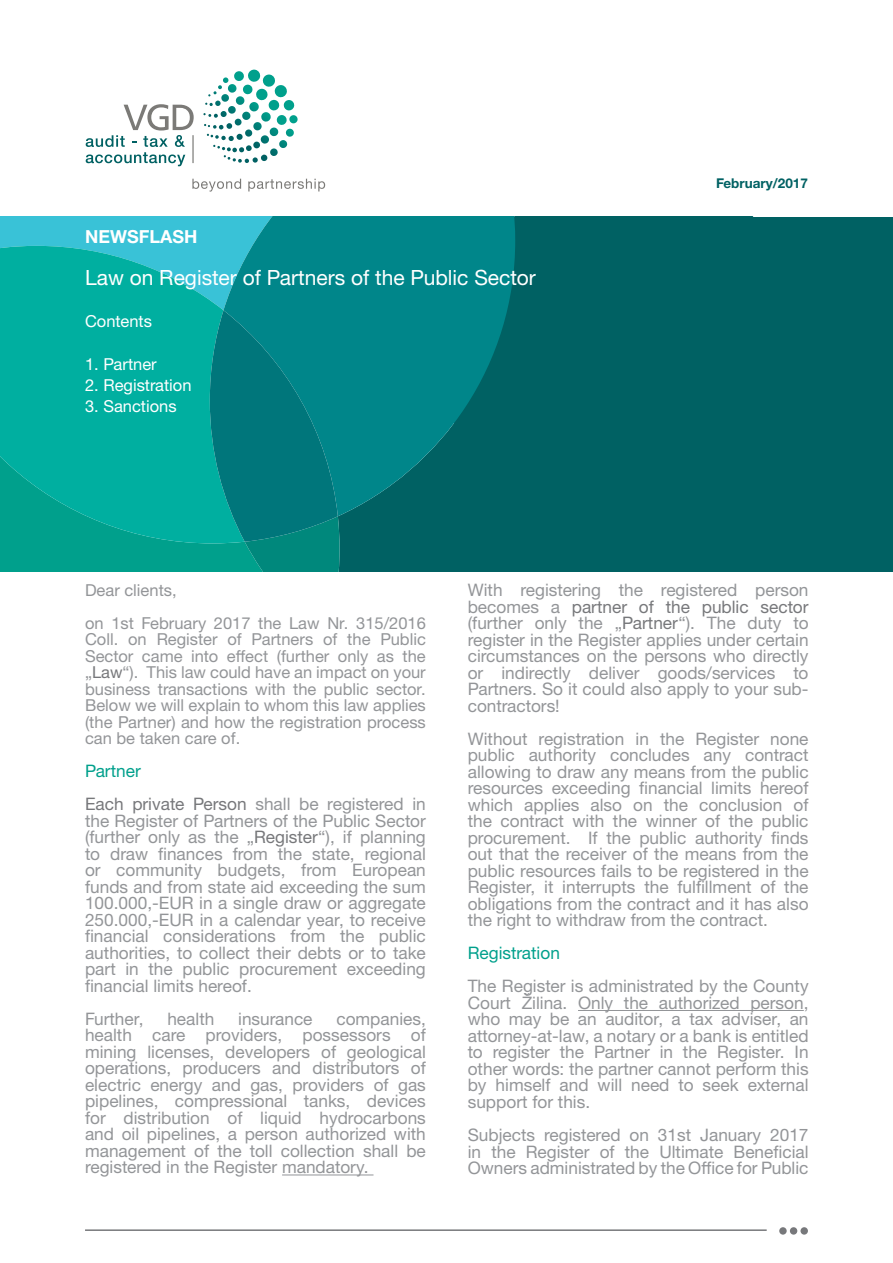
<style>
.page{position:relative;width:893px;height:1263px;background:#fff}
.page>*{position:absolute;margin:0;border:0;box-sizing:border-box;transform-origin:0 0}
.t1{font:21px "Helvetica Neue LTW1 G";color:#fff}
.t2{font:700 18px "Helvetica Neue LTW1 G";color:#fff}
.t3{font:17.25px/16.5px "Helvetica Neue LTW1 G";color:#939598;text-align:justify}
.t4{font:17.25px "Helvetica Neue LTW1 G";color:#00a08c}
.t5{font:16.5px/16.5px "Helvetica Neue LTW1 G";color:#939598}
.t6{font:16.5px "Helvetica Neue LTW1 G";color:#fff}
.t7{font:700 13.5px "Helvetica Neue LTW1 G";color:#006163}
.s1{color:#77787b}
.s2{color:#00a08c}
</style>
<div class="page">
<svg style="left:86px;top:104px;width:108px;height:62px"></svg>
<svg style="left:192px;top:179px;width:49px;height:13px"></svg>
<svg style="left:248px;top:179px;width:77px;height:12px"></svg>
<hr style="left:192px;top:135px;width:2px;height:28px;background:#7b7a77">
<svg style="left:205px;top:70px;width:90px;height:44px"></svg>
<div style="left:454px;top:217px;width:439px;height:354px;background:#006163"></div>
<svg style="left:480px;top:217px;width:35px;height:165px;fill:#00868a"></svg>
<svg style="left:0;top:217px;width:480px;height:354px;background:#049591"></svg>
<hr style="left:282px;top:1174px;width:91px;height:1px;background:#939598">
<hr style="left:85px;top:1229px;width:682px;height:2px;background:#77787b">
<div style="left:800px;top:1227px;width:8px;height:7px;background:#77787b;border-radius:50%"></div>
<div style="left:790px;top:1227px;width:7px;height:7px;background:#77787b;border-radius:50%"></div>
<div style="left:779px;top:1227px;width:8px;height:7px;background:#77787b;border-radius:50%"></div>
<hr style="left:578px;top:1010px;width:226px;height:1px;background:#939598">
<p class="t2" style="left:85px;top:226px;width:114px">NEWSFLASH</p>
<p class="t1" style="left:85px;top:265px;width:452px">Law on Register of Partners of the Public Sector</p>
<p class="t6" style="left:85px;top:311px;width:69px">Contents</p>
<p class="t6" style="left:85px;top:354px;width:73px">1. Partner</p>
<p class="t6" style="left:85px;top:375px;width:108px">2. Registration</p>
<p class="t6" style="left:85px;top:396px;width:93px">3. Sanctions</p>
<p class="t7" style="left:716px;top:175px;width:93px">February/2017</p>
<p class="t5" style="left:85px;top:573px;width:342px;line-height:33px">Dear clients,<br>on 1st February 2017 the Law Nr. 315/2016</p>
<p class="t5" style="left:85px;top:631px;width:342px;text-align:justify">Coll. on Register of Partners of the Public Sector came into effect (further only as the „<span class="s1">Law</span>“). This law could have an impact on your business transactions with the public sector.<br>Below we will explain to whom this law applies (the Partner) and how the registration process can be taken care of.</p>
<p class="t3" style="left:85px;top:754px;width:342px;line-height:33px"><span class="s2">Partner<br></span><span class="s1">Each private Person</span> shall be registered in</p>
<p class="t3" style="left:85px;top:812px;width:342px">the Register of Partners of the Public Sector (further only as the „<span class="s1">Register</span>“), if planning to draw finances from the state, regional or community budgets, from European funds and from state aid exceeding the sum 100.000,-EUR in a single draw or aggregate 250.000,-EUR in a calendar year, to receive financial considerations from the public authorities, to collect their debts or to take part in the public procurement exceeding financial limits hereof.</p>
<p class="t3" style="left:85px;top:1010px;width:60px">Further,</p>
<p class="t3" style="left:167px;top:1010px;width:48px">health</p>
<p class="t3" style="left:238px;top:1010px;width:76px">insurance</p>
<p class="t3" style="left:85px;top:1010px;width:342px;text-indent:251px">companies, health care providers, possessors of mining licenses, developers of geological operations, producers and distributors of electric energy and gas, providers of gas pipelines, compressional tanks, devices for distribution of liquid hydrocarbons and oil pipelines, a person authorized with management of the toll collection shall be registered in the Register mandatory.</p>
<p class="t3" style="left:468px;top:582px;width:342px">With registering the registered person becomes a <span class="s1">partner of the public sector </span>(further only the „<span class="s1">Partner</span>“). The duty to register in the Register applies under certain circumstances on the persons who directly or indirectly deliver goods/services to Partners. So it could also apply to your sub&shy;contractors!</p>
<p class="t3" style="left:468px;top:730px;width:342px">Without registration in the Register none public authority concludes any contract allowing to draw any means from the public resources exceeding financial limits hereof which applies also on the conclusion of the contract with the winner of the public procurement. If the public authority finds out that the receiver of the means from the public resources fails to be registered in the Register, it interrupts the fulfillment of the obligations from the contract and it has also the right to withdraw from the contract.</p>
<p class="t4" style="left:468px;top:943px;width:94px">Registration</p>
<p class="t3" style="left:468px;top:978px;width:342px">The Register is administrated by the County Court Žilina. Only the authorized person, who may be an auditor, a tax adviser, an attorney-at-law, a notary or a bank is entitled to register the Partner in the Register. In other words: the partner cannot perform this by himself and will need to seek external support for this.</p>
<p class="t3" style="left:468px;top:1126px;width:342px">Subjects registered on 31st January 2017 in the Register of the Ultimate Beneficial Owners administrated by the Office for Public</p>
</div>
